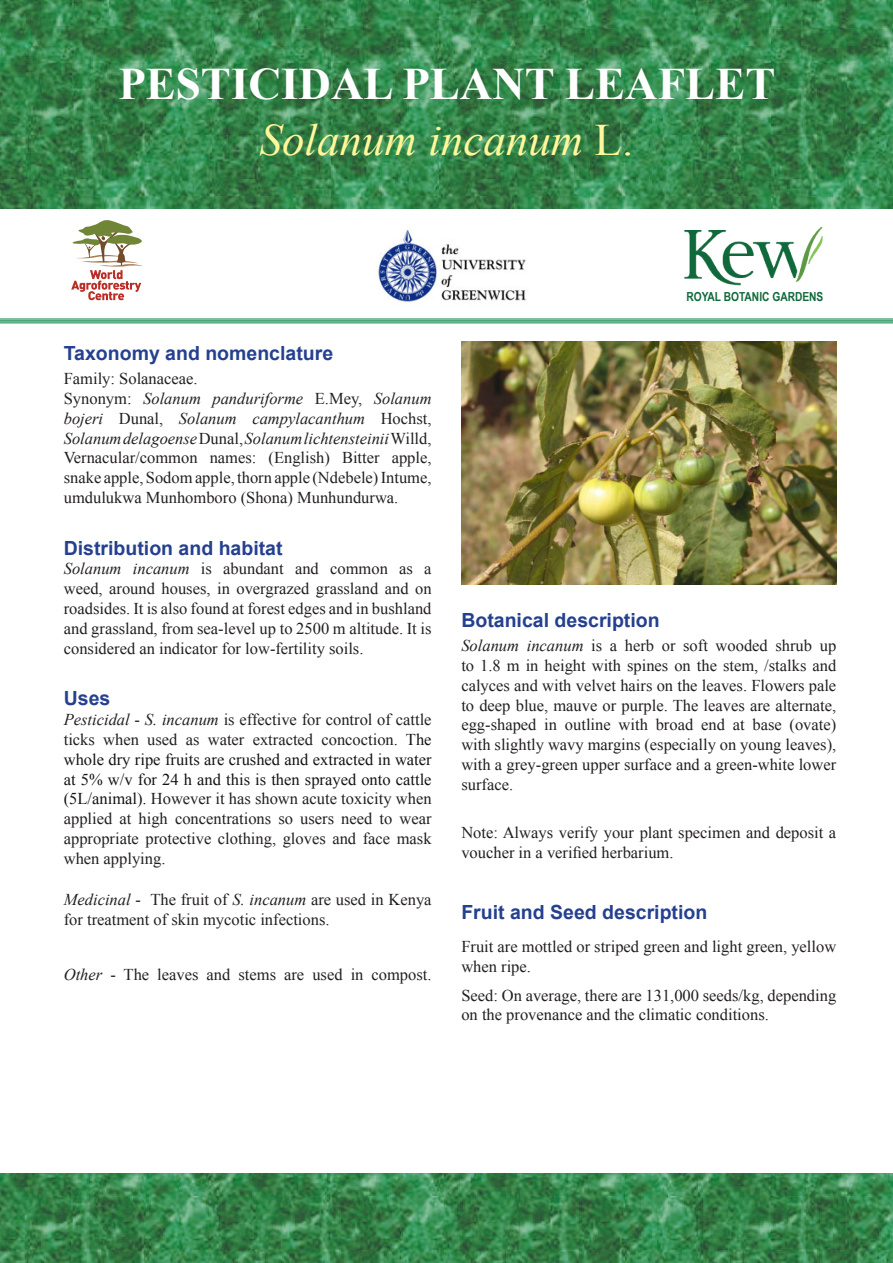
<style>
.page{position:relative;width:893px;height:1263px;background:#fff}
.page>*{position:absolute;margin:0;border:0;box-sizing:border-box;transform-origin:0 0}
.t1{font:700 45px "Times New Roman";color:#fff}
.t2{font:italic 45px "Times New Roman";color:#fff79a}
.Heading_2{font:700 19.5px "Arial";color:#25408f}
.t3{font:16.5px/19.8px "Times New Roman";color:#231f20;text-align:justify}
.t4{font:italic 16.5px/19.8px "Times New Roman";color:#231f20;text-align:justify}
.t5{font:700 12.45px "Arial Narrow";color:#10693a}
.s1{font-style:normal}
.s2{font-style:italic}
.s3{color:#131413}
</style>
<div class="page">
<img style="left:0;top:0;width:893px;height:208px">
<img style="left:378px;top:230px;width:148px;height:72px">
<img style="left:684px;top:227px;width:139px;height:59px">
<hr style="left:0;top:319px;width:893px;height:1px;background:#00803f">
<hr style="left:0;top:320px;width:893px;height:2px;background:#00803f">
<hr style="left:0;top:323px;width:893px;height:1px;background:#00803f">
<svg style="left:71px;top:220px;width:72px;height:80px"></svg>
<img style="left:461px;top:342px;width:375px;height:242px">
<img style="left:0;top:1174px;width:892px;height:89px">
<p class="t1" style="left:118px;top:52px;width:658px">PESTICIDAL PLANT LEAFLET</p>
<p class="t2" style="left:260px;top:109px;width:375px">Solanum incanum <span class="s1">L.</span></p>
<p class="Heading_2" style="left:64px;top:340px;width:271px">Taxonomy and nomenclature</p>
<p class="t3" style="left:64px;top:368px;width:135px">Family: Solanaceae.</p>
<p class="t4" style="left:64px;top:388px;width:369px"><span class="s1">Synonym:</span> Solanum panduriforme <span class="s1">E.Mey,</span> Solanum bojeri <span class="s1">Dunal,</span> Solanum campylacanthum <span class="s1">Hochst, </span>Solanum delagoense <span class="s1">Dunal,</span> Solanum lichtensteinii <span class="s1">Willd,</span></p>
<p class="t3" style="left:64px;top:448px;width:369px">Vernacular/common names: (English) Bitter apple, snake apple, Sodom apple, thorn apple (Ndebele) Intume, umdulukwa Munhomboro (Shona) Munhundurwa.</p>
<p class="Heading_2" style="left:64px;top:535px;width:220px">Distribution and habitat</p>
<p class="t3" style="left:64px;top:559px;width:369px"><span class="s2">Solanum incanum</span> is abundant and common as a weed, around houses, in overgrazed grassland and on roadsides. It is also found at forest edges and in bushland and grassland, from sea-level up to 2500 m altitude. It is considered an indicator for low-fertility soils.</p>
<p class="Heading_2" style="left:64px;top:685px;width:48px">Uses</p>
<p class="t3" style="left:64px;top:709px;width:369px"><span class="s2">Pesticidal</span> - <span class="s2">S. incanum</span> is effective for control of cattle ticks when used as water extracted concoction. <span class="s3">The whole dry ripe fruits are crushed and extracted in water at 5% w/v for 24 h and this is then sprayed onto cattle (5L/animal).</span> However it has shown acute toxicity when applied at high concentrations so users need to wear appropriate protective clothing, gloves and face mask when applying.</p>
<p class="t3" style="left:64px;top:889px;width:369px"><span class="s2">Medicinal -</span> The fruit of <span class="s2">S. incanum</span> are used in Kenya for treatment of skin mycotic infections.</p>
<p class="t3" style="left:64px;top:964px;width:369px"><span class="s2">Other</span> - The leaves and stems are used in compost.</p>
<p class="t5" style="left:686px;top:287px;width:139px">ROYAL BOTANIC GARDENS</p>
<p class="Heading_2" style="left:461px;top:607px;width:200px">Botanical description</p>
<p class="t3" style="left:461px;top:635px;width:376px"><span class="s2">Solanum incanum</span> is a herb or soft wooded shrub up to 1.8 m in height with spines on the stem, /stalks and calyces and with velvet hairs on the leaves. Flowers pale to deep blue, mauve or purple. The leaves are alternate, egg-shaped in outline with broad end at base (ovate) with slightly wavy margins (especially on young leaves), with a grey-green upper surface and a green-white lower surface.</p>
<p class="t3" style="left:461px;top:823px;width:376px">Note: Always verify your plant specimen and deposit a voucher in a verified herbarium.</p>
<p class="Heading_2" style="left:461px;top:899px;width:247px">Fruit and Seed description</p>
<p class="t3" style="left:461px;top:936px;width:376px">Fruit are mottled or striped green and light green, yellow when ripe.</p>
<p class="t3" style="left:461px;top:985px;width:376px">Seed: On average, there are 131,000 seeds/kg, depending on the provenance and the climatic conditions.</p>
</div>
